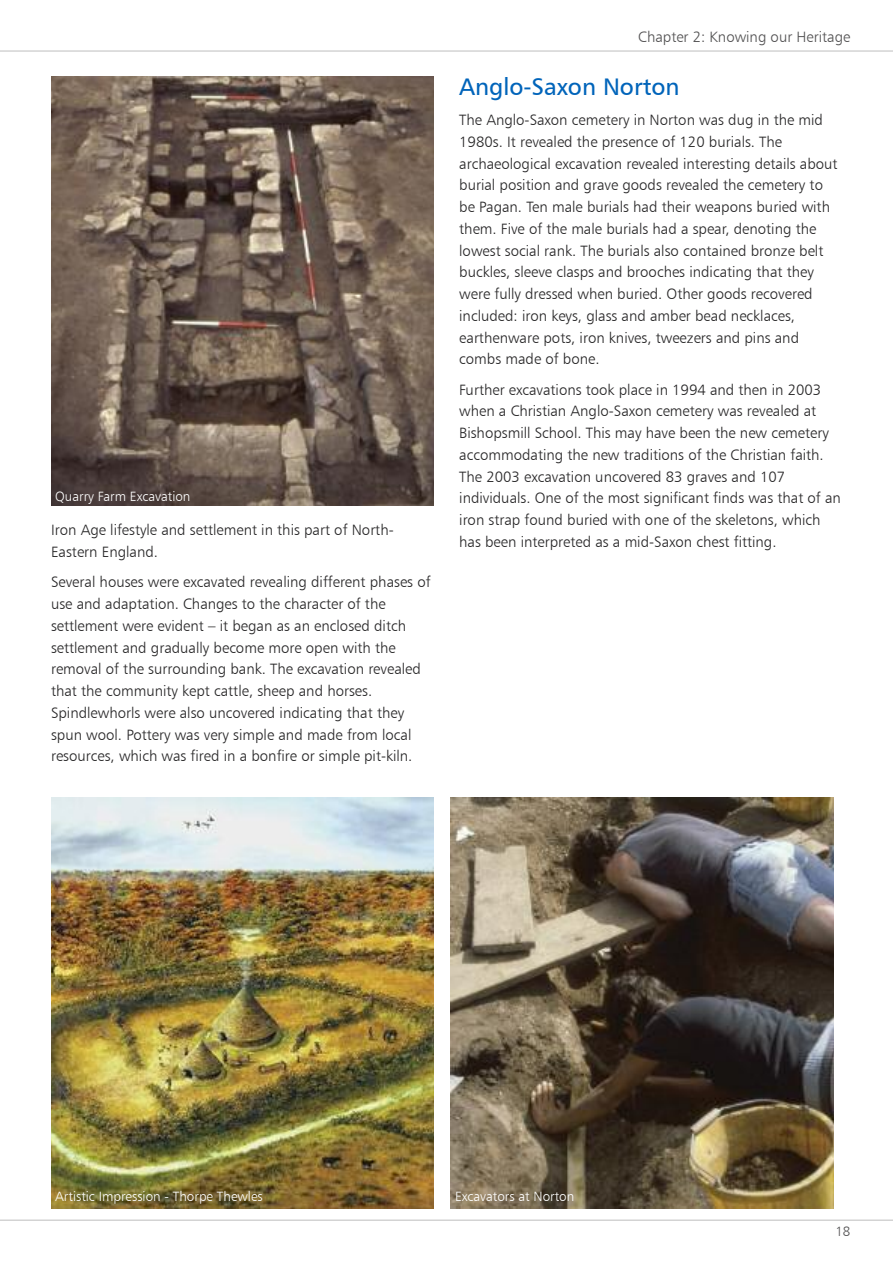
<style>
.page{position:relative;width:893px;height:1263px;background:#fff}
.page>*{position:absolute;margin:0;border:0;box-sizing:border-box;transform-origin:0 0}
.t1{font:24px "Humanist 777 BT Roman B";color:#0064ba}
.t2{font:15px/21.8px "Humanist 777 BT Light B";color:#272627}
.t3{font:15px "Humanist 777 BT Light B";color:#525152}
.t4{font:13.5px "Humanist 777 BT Light B";color:#fff}
.t5{font:13.5px "Humanist 777 BT Light B";color:#525152}
</style>
<div class="page">
<hr style="left:0;top:1220px;width:893px;height:1px;background:#bebebe">
<hr style="left:0;top:51px;width:893px;height:1px;background:#bebebe">
<img style="left:51px;top:77px;width:383px;height:429px">
<img style="left:51px;top:798px;width:383px;height:410px">
<img style="left:451px;top:798px;width:382px;height:410px">
<p class="t4" style="left:55px;top:487px;width:137px">Quarry Farm Excavation</p>
<p class="t2" style="left:51px;top:519px;width:344px">Iron Age lifestyle and settlement in this part of North-<br>Eastern England.</p>
<p class="t2" style="left:51px;top:571px;width:381px">Several houses were excavated revealing different phases of use and adaptation. Changes to the character of the settlement were evident – it began as an enclosed ditch settlement and gradually become more open with the removal of the surrounding bank. The excavation revealed that the community kept cattle, sheep and horses.<br>Spindlewhorls were also uncovered indicating that they spun wool. Pottery was very simple and made from local resources, which was fired in a bonfire or simple pit-kiln.</p>
<p class="t3" style="left:638px;top:28px;width:214px">Chapter 2: Knowing our Heritage</p>
<h1 class="t1" style="left:459px;top:71px;width:222px">anglo-saxon norton</h1>
<p class="t2" style="left:459px;top:109px;width:380px">The Anglo-Saxon cemetery in Norton was dug in the mid 1980s. It revealed the presence of 120 burials. The archaeological excavation revealed interesting details about burial position and grave goods revealed the cemetery to be Pagan. Ten male burials had their weapons buried with them. Five of the male burials had a spear, denoting the lowest social rank. The burials also contained bronze belt buckles, sleeve clasps and brooches indicating that they were fully dressed when buried. Other goods recovered included: iron keys, glass and amber bead necklaces, earthenware pots, iron knives, tweezers and pins and combs made of bone.</p>
<p class="t2" style="left:459px;top:378px;width:383px">Further excavations took place in 1994 and then in 2003 when a Christian Anglo-Saxon cemetery was revealed at Bishopsmill School. This may have been the new cemetery accommodating the new traditions of the Christian faith.<br>The 2003 excavation uncovered 83 graves and 107 individuals. One of the most significant finds was that of an iron strap found buried with one of the skeletons, which has been interpreted as a mid-Saxon chest fitting.</p>
<p class="t4" style="left:55px;top:1188px;width:209px">Artistic Impression - Thorpe Thewles</p>
<p class="t4" style="left:455px;top:1188px;width:121px">Excavators at Norton</p>
<p class="t5" style="left:835px;top:1223px;width:17px">18</p>
</div>
